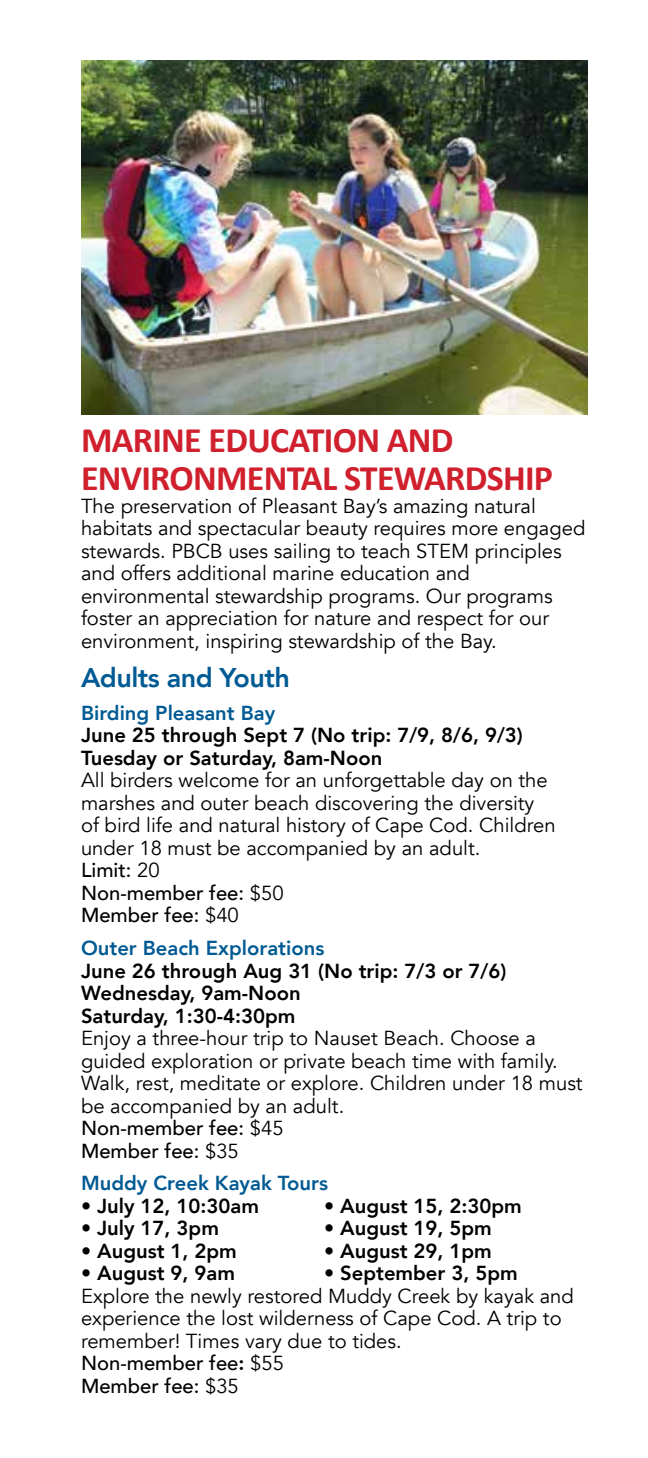
<style>
.page{position:relative;width:648px;height:1458px;background:#fff}
.page>*{position:absolute;margin:0;border:0;box-sizing:border-box;transform-origin:0 0}
.t1{font:700 36px/38.2px "Calibri";letter-spacing:-.02em;color:#d0202e}
.t2{font:800 27px "Avenir";letter-spacing:-.02em;color:#005a93}
.t3{font:20.25px/22.5px "Avenir";color:#000}
.t4{font:800 20.25px/22.5px "Avenir";color:#000}
.t5{font:800 20.25px "Avenir";color:#005a93}
.s1{font-weight:500}
.s2{font-weight:800}
</style>
<div class="page">
<img style="left:81px;top:61px;width:506px;height:354px">
<h1 class="t1" style="left:81px;top:419px;width:474px">MARINE EDUCATION AND<br>ENVIRONMENTAL STEWARDSHIP</h1>
<p class="t3" style="left:81px;top:495px;width:506px">The preservation of Pleasant Bay’s amazing natural habitats and spectacular beauty requires more engaged stewards. PBCB uses sailing to teach STEM principles and offers additional marine education and environmental stewardship programs. Our programs foster an appreciation for nature and respect for our environment, inspiring stewardship of the Bay.</p>
<h2 class="t2" style="left:81px;top:657px;width:210px">Adults and Youth</h2>
<p class="t5" style="left:81px;top:697px;width:196px">Birding Pleasant Bay</p>
<p class="t4" style="left:81px;top:724px;width:443px">June 25 through Sept 7 (No trip: 7/9, 8/6, 9/3)<br>Tuesday or Saturday, 8am-Noon</p>
<p class="t3" style="left:81px;top:770px;width:476px">All birders welcome for an unforgettable day on the marshes and outer beach discovering the diversity of bird life and natural history of Cape Cod. Children under 18 must be accompanied by an adult.<br><span class="s1">Limit:</span> 20<br><span class="s1">Non-member fee:</span> $50<br><span class="s1">Member fee:</span> $40</p>
<p class="t5" style="left:81px;top:932px;width:245px">Outer Beach Explorations</p>
<p class="t4" style="left:81px;top:959px;width:427px">June 26 through Aug 31 (No trip: 7/3 or 7/6)<br>Wednesday, 9am-Noon<br>Saturday, 1:30-4:30pm</p>
<p class="t3" style="left:81px;top:1027px;width:503px">Enjoy a three-hour trip to Nauset Beach. Choose a guided exploration or private beach time with family.<br>Walk, rest, meditate or explore. Children under 18 must be accompanied by an adult.<br><span class="s1">Non-member fee:</span> $45<br><span class="s1">Member fee:</span> $35</p>
<p class="t5" style="left:81px;top:1167px;width:249px">Muddy Creek Kayak Tours</p>
<p class="t4" style="left:81px;top:1194px;width:180px">• July 12, 10:30am</p>
<p class="t4" style="left:324px;top:1194px;width:199px">• August 15, 2:30pm</p>
<p class="t4" style="left:81px;top:1217px;width:139px">• July 17, 3pm</p>
<p class="t4" style="left:324px;top:1217px;width:169px">• August 19, 5pm</p>
<p class="t4" style="left:81px;top:1239px;width:157px">• August 1, 2pm</p>
<p class="t4" style="left:324px;top:1239px;width:169px">• August 29, 1pm</p>
<p class="t4" style="left:81px;top:1262px;width:156px">• August 9, 9am</p>
<p class="t4" style="left:324px;top:1262px;width:195px">• September 3, 5pm</p>
<p class="t3" style="left:81px;top:1285px;width:494px">Explore the newly restored Muddy Creek by kayak and experience the lost wilderness of Cape Cod. A trip to remember! Times vary due to tides.<br><span class="s1">Non-member fee</span><span class="s2">:</span> $55<br><span class="s1">Member fee:</span> $35</p>
</div>
